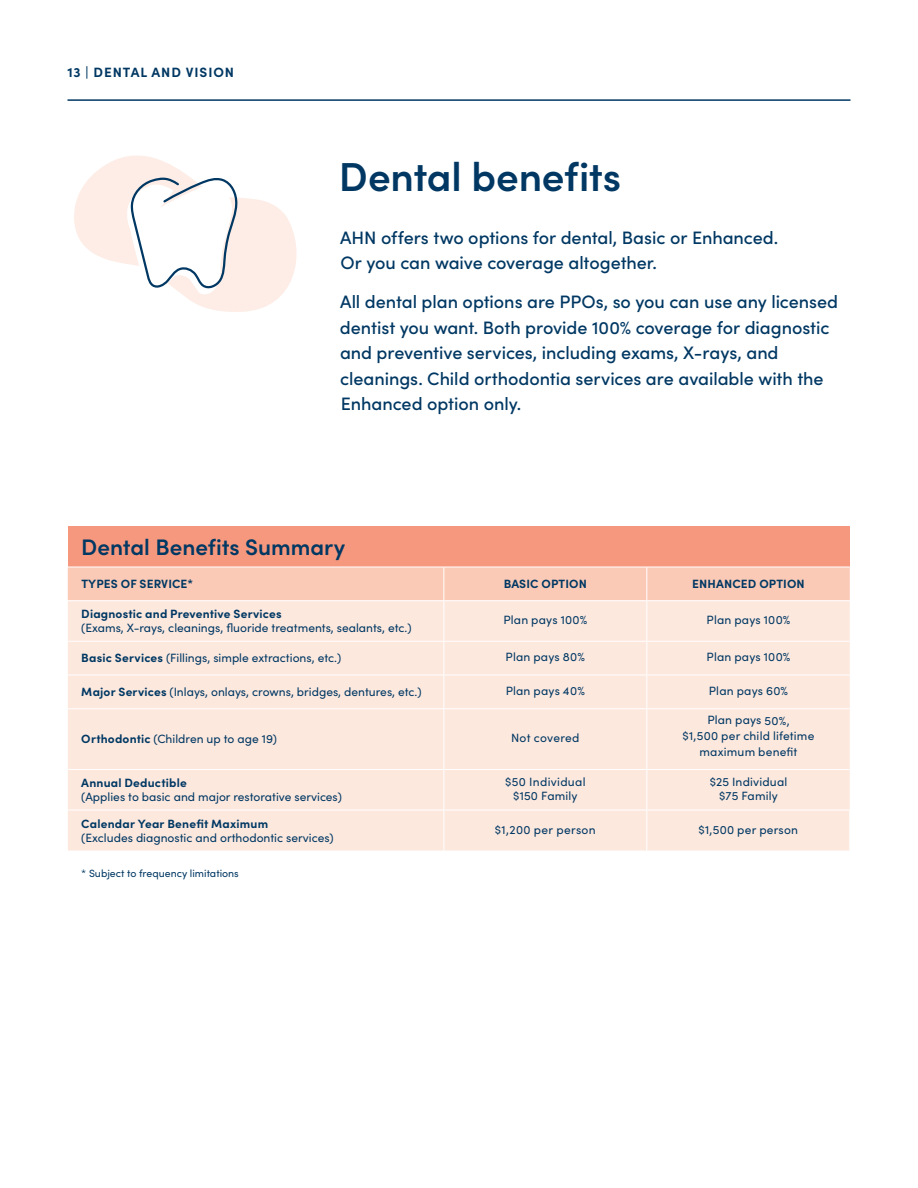
<style>
.page{position:relative;width:918px;height:1188px;background:#fff}
.page>*{position:absolute;margin:0;border:0;box-sizing:border-box;transform-origin:0 0}
.t1{font:600 40.5px "Sofia Pro";letter-spacing:-.005em;color:#003863}
.Table_Title{font:600 22.5px "Sofia Pro";color:#003863}
.H3_intro{font:500 18px/25.5px "Sofia Pro";letter-spacing:-.005em;color:#003863}
.t2{font:700 13.5px "Sofia Pro";letter-spacing:.07em;color:#003863}
.Table_Header_Left_Lo{font:12px/14.4px "Sofia Pro";color:#003863}
.Table_Body{font:12px/14.4px "Sofia Pro";letter-spacing:.015em;color:#003863;text-align:center}
.Table_Header_Left_Lo-2{font:700 12px "Sofia Pro";letter-spacing:.015em;color:#003863}
.Table_Header{font:700 12px "Sofia Pro";letter-spacing:.01em;color:#003863}
.Table_Header_Left{font:700 12px "Sofia Pro";letter-spacing:.01em;color:#003863}
.Table_Note{font:10.5px "Sofia Pro";color:#003863}
.s1{font-weight:700}
</style>
<div class="page">
<hr style="left:68px;top:99px;width:782px;height:2px;background:#003863">
<svg style="left:74px;top:155px;width:223px;height:157px"></svg>
<div style="left:68px;top:526px;width:782px;height:41px;background:#f6987d"></div>
<div style="left:68px;top:568px;width:782px;height:32px;background:#fbcab6"></div>
<div style="left:68px;top:601px;width:782px;height:249px;background:#fde8de"></div>
<hr style="left:444px;top:567px;width:1px;height:33px;background:#fff">
<hr style="left:646px;top:567px;width:1px;height:33px;background:#fff">
<hr style="left:444px;top:601px;width:1px;height:40px;background:#fff">
<hr style="left:646px;top:601px;width:1px;height:40px;background:#fff">
<hr style="left:68px;top:641px;width:376px;height:1px;background:#fff">
<hr style="left:444px;top:641px;width:203px;height:1px;background:#fff">
<hr style="left:444px;top:642px;width:1px;height:33px;background:#fff">
<hr style="left:647px;top:641px;width:203px;height:1px;background:#fff">
<hr style="left:646px;top:642px;width:1px;height:33px;background:#fff">
<hr style="left:68px;top:675px;width:376px;height:1px;background:#fff">
<hr style="left:444px;top:675px;width:203px;height:1px;background:#fff">
<hr style="left:444px;top:675px;width:1px;height:33px;background:#fff">
<hr style="left:647px;top:675px;width:203px;height:1px;background:#fff">
<hr style="left:646px;top:675px;width:1px;height:33px;background:#fff">
<hr style="left:68px;top:708px;width:376px;height:1px;background:#fff">
<hr style="left:444px;top:708px;width:203px;height:1px;background:#fff">
<hr style="left:444px;top:709px;width:1px;height:60px;background:#fff">
<hr style="left:647px;top:708px;width:203px;height:1px;background:#fff">
<hr style="left:646px;top:709px;width:1px;height:60px;background:#fff">
<hr style="left:68px;top:769px;width:376px;height:1px;background:#fff">
<hr style="left:444px;top:769px;width:203px;height:1px;background:#fff">
<hr style="left:444px;top:770px;width:1px;height:40px;background:#fff">
<hr style="left:647px;top:769px;width:203px;height:1px;background:#fff">
<hr style="left:646px;top:770px;width:1px;height:40px;background:#fff">
<hr style="left:68px;top:810px;width:376px;height:1px;background:#fff">
<hr style="left:444px;top:810px;width:203px;height:1px;background:#fff">
<hr style="left:647px;top:810px;width:203px;height:1px;background:#fff">
<hr style="left:444px;top:810px;width:1px;height:40px;background:#fff">
<hr style="left:646px;top:810px;width:1px;height:40px;background:#fff">
<hr style="left:849px;top:810px;width:1px;height:40px;background:#fff">
<p class="t2" style="left:68px;top:62px;width:168px">13 | Dental and Vision</p>
<h1 class="t1" style="left:339px;top:146px;width:284px">Dental benefits</h1>
<p class="H3_intro" style="left:340px;top:224px;width:440px">AHN offers two options for dental, Basic or Enhanced.<br>Or you can waive coverage altogether.</p>
<p class="H3_intro" style="left:340px;top:288px;width:500px">All dental plan options are PPOs, so you can use any licensed dentist you want. Both provide 100% coverage for diagnostic and preventive services, including exams, X-rays, and cleanings. Child orthodontia services are available with the Enhanced option only.</p>
<p class="Table_Title" style="left:81px;top:530px;width:266px">Dental Benefits Summary</p>
<p class="Table_Header_Left" style="left:81px;top:575px;width:113px">TYPES OF SERVICE*</p>
<p class="Table_Header" style="left:504px;top:575px;width:83px">BASIC OPTION</p>
<p class="Table_Header" style="left:692px;top:575px;width:112px">EN HANCED OPTION</p>
<p class="Table_Header_Left_Lo-2" style="left:81px;top:605px;width:202px">Diagnostic and Preventive Services</p>
<p class="Table_Header_Left_Lo" style="left:81px;top:620px;width:332px">(Exams, X-rays, cleanings, fluoride treatments, sealants, etc.)</p>
<p class="Table_Body" style="left:503px;top:612px;width:85px">Plan pays 100%</p>
<p class="Table_Body" style="left:707px;top:612px;width:85px">Plan pays 100%</p>
<p class="Table_Header_Left_Lo" style="left:81px;top:650px;width:261px"><span class="s1">Basic Services</span> (Fillings, simple extractions, etc.)</p>
<p class="Table_Body" style="left:506px;top:649px;width:81px">Plan pays 80%</p>
<p class="Table_Body" style="left:707px;top:649px;width:85px">Plan pays 100%</p>
<p class="Table_Header_Left_Lo" style="left:81px;top:684px;width:342px"><span class="s1">Major Services</span> (Inlays, onlays, crowns, bridges, dentures, etc.)</p>
<p class="Table_Body" style="left:506px;top:683px;width:81px">Plan pays 40%</p>
<p class="Table_Body" style="left:709px;top:683px;width:81px">Plan pays 60%</p>
<p class="Table_Header_Left_Lo" style="left:81px;top:731px;width:197px"><span class="s1">Orthodontic</span> (Children up to age 19)</p>
<p class="Table_Body" style="left:511px;top:730px;width:70px">Not covered</p>
<p class="Table_Body" style="left:683px;top:711px;width:133px;line-height:16.5px">Plan pays 50%,<br>$1,500 per child lifetime</p>
<p class="Table_Body" style="left:699px;top:743px;width:100px">maximum benefit</p>
<p class="Table_Header_Left_Lo" style="left:81px;top:775px;width:262px"><span class="s1">Annual Deductible<br></span>(Applies to basic and major restorative services)</p>
<p class="Table_Body" style="left:505px;top:774px;width:82px">$50 Individual $150 Family</p>
<p class="Table_Body" style="left:710px;top:774px;width:79px">$25 Individual $75 Family</p>
<p class="Table_Header_Left_Lo-2" style="left:81px;top:814px;width:188px">Calendar Year Benefit Maximum</p>
<p class="Table_Header_Left_Lo" style="left:81px;top:830px;width:254px">(Excludes diagnostic and orthodontic services)</p>
<p class="Table_Body" style="left:495px;top:821px;width:102px">$1,200 per person</p>
<p class="Table_Body" style="left:699px;top:821px;width:101px">$1,500 per person</p>
<p class="Table_Note" style="left:81px;top:866px;width:159px">* Subject to frequency limitations</p>
</div>
